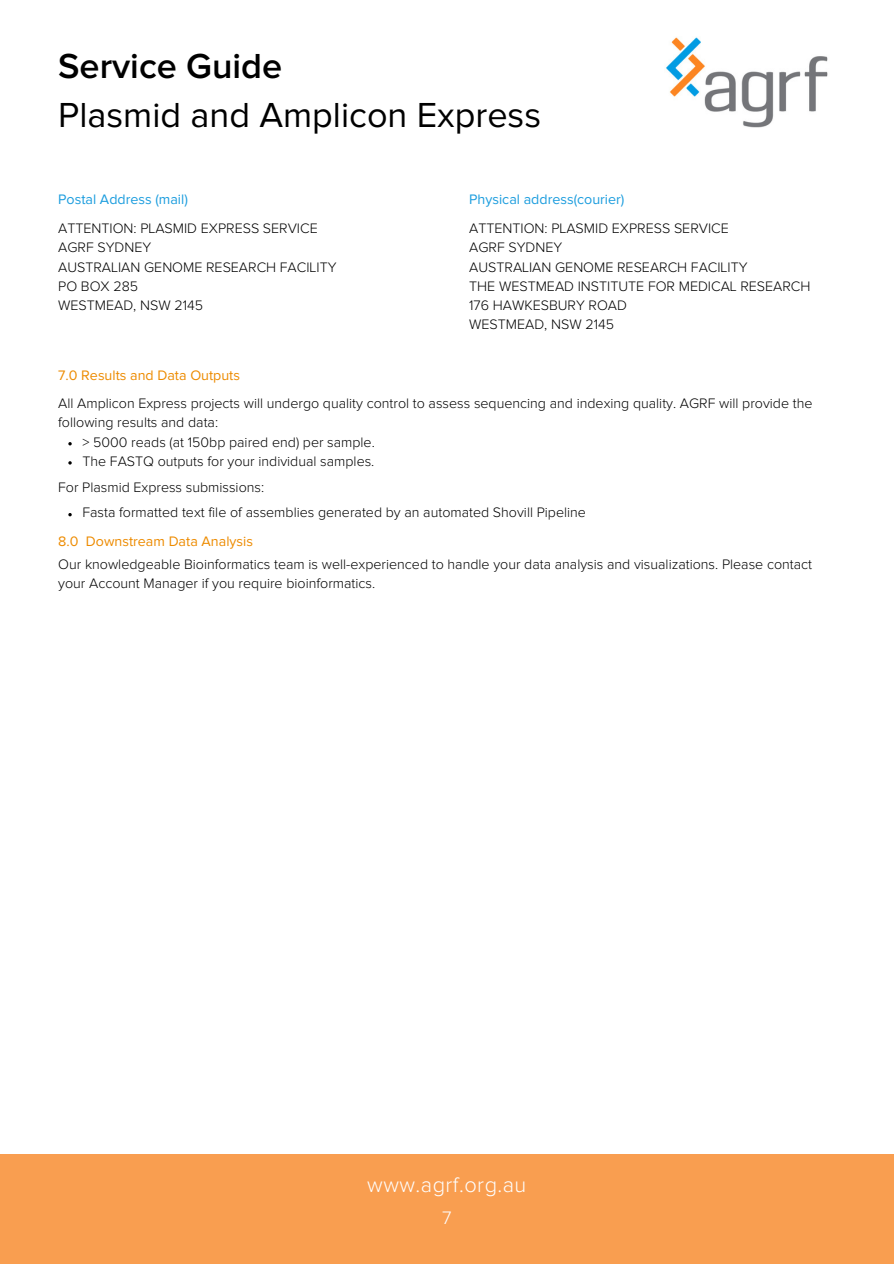
<style>
.page{position:relative;width:894px;height:1264px;background:#fff}
.page>*{position:absolute;margin:0;border:0;box-sizing:border-box;transform-origin:0 0}
.t1{font:36px "Proxima Nova";color:#000}
.t2{font:600 36px "Proxima Nova";color:#000}
.t3{font:300 21.75px "Proxima Nova";letter-spacing:.02em;color:#fefefe}
.t4{font:300 18.75px "Proxima Nova";color:#fefefe}
.t5{font:300 14.25px/19.2px "Proxima Nova";color:#000}
.t6{font:14.25px "Proxima Nova";color:#ed8b00}
.t7{font:14.25px "Proxima Nova";color:#1c9dde}
</style>
<div class="page">
<div style="left:0;top:1153px;width:893px;height:110px;background:#f99e50"></div>
<img style="left:666px;top:37px;width:162px;height:91px">
<svg style="left:68px;top:442px;width:4px;height:3px"></svg>
<svg style="left:68px;top:461px;width:4px;height:3px"></svg>
<svg style="left:68px;top:513px;width:4px;height:3px"></svg>
<h1 class="t2" style="left:58px;top:50px;width:225px">Service Guide</h1>
<h1 class="t1" style="left:58px;top:99px;width:484px">Plasmid and Amplicon Express</h1>
<p class="t7" style="left:58px;top:193px;width:131px">Postal Address (mail)</p>
<p class="t5" style="left:58px;top:220px;width:280px">ATTENTION: PLASMID EXPRESS SERVICE<br>AGRF SYDNEY<br>AUSTRALIAN GENOME RESEARCH FACILITY<br>PO BOX 285<br>WESTMEAD, NSW 2145</p>
<p class="t7" style="left:469px;top:193px;width:157px">Physical address(courier)</p>
<p class="t5" style="left:469px;top:220px;width:343px">ATTENTION: PLASMID EXPRESS SERVICE<br>AGRF SYDNEY<br>AUSTRALIAN GENOME RESEARCH FACILITY<br>THE WESTMEAD INSTITUTE FOR MEDICAL RESEARCH<br>176 HAWKESBURY ROAD<br>WESTMEAD, NSW 2145</p>
<p class="t6" style="left:58px;top:369px;width:183px">7.0 Results and Data Outputs</p>
<p class="t5" style="left:58px;top:394px;width:755px">All Amplicon Express projects will undergo quality control to assess sequencing and indexing quality. AGRF will provide the</p>
<p class="t5" style="left:58px;top:414px;width:161px">following results and data:</p>
<p class="t5" style="left:82px;top:433px;width:294px">&gt; 5000 reads (at 150bp paired end) per sample.</p>
<p class="t5" style="left:82px;top:452px;width:293px">The FASTQ outputs for your individual samples.</p>
<p class="t5" style="left:82px;top:474px;width:505px;line-height:25.8px;text-indent:-24px">For Plasmid Express submissions:<br>Fasta formatted text file of assemblies generated by an automated Shovill Pipeline</p>
<p class="t6" style="left:58px;top:535px;width:196px">8.0 Downstream Data Analysis</p>
<p class="t5" style="left:58px;top:555px;width:755px">Our knowledgeable Bioinformatics team is well-experienced to handle your data analysis and visualizations. Please contact your Account Manager if you require bioinformatics.</p>
<h2 class="t3" style="left:367px;top:1174px;width:161px">www.agrf.org.au</h2>
<h3 class="t4" style="left:442px;top:1208px;width:11px">7</h3>
</div>
